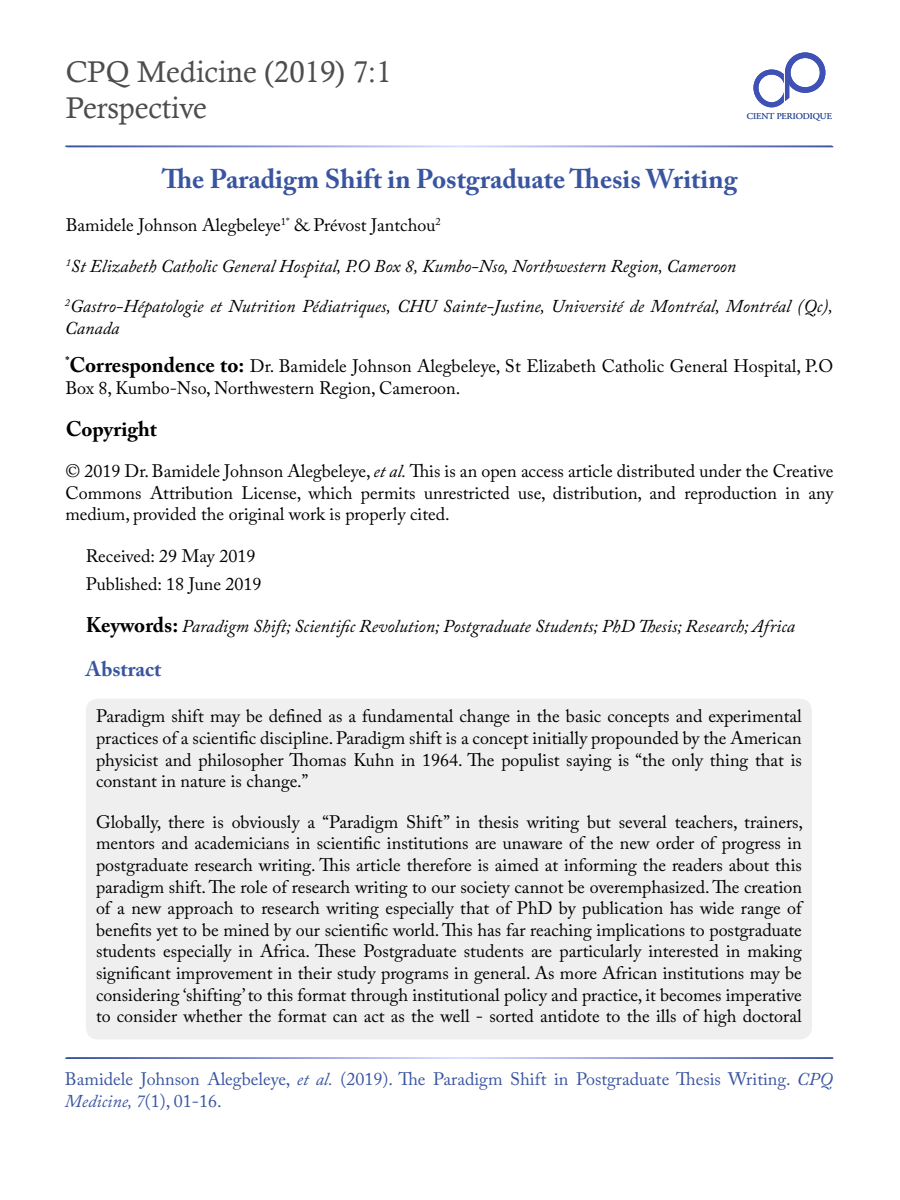
<style>
.page{position:relative;width:900px;height:1200px;background:#fff}
.page>*{position:absolute;margin:0;border:0;box-sizing:border-box;transform-origin:0 0}
.t1{font:30px/36px "Calisto";color:#4d4d4f}
.t2{font:700 27px "Adobe Caslon Pro";color:#3955a0}
.t3{font:700 21px "Adobe Caslon Pro";color:#000}
.t4{font:700 21px "Adobe Caslon Pro";color:#3955a0}
.t5{font:18px/21.6px "Adobe Caslon Pro";color:#000;text-align:justify}
.t6{font:italic 18px/21.6px "Adobe Caslon Pro";color:#000}
.t7{font:18px/21.6px "Adobe Caslon Pro";color:#3955a0}
.t8{font:9px "Adobe Garamond Pro";color:#3955a0}
.s1{font-weight:700;font-size:21px}
.s2{font-style:italic}
.s3{font-weight:700;font-style:normal;font-size:21px}
</style>
<div class="page">
<div style="left:86px;top:699px;width:726px;height:341px;background:#efeff0;border-radius:12px"></div>
<div style="left:753px;top:70px;width:37px;height:37px;border:5px solid #3f51b5;border-radius:50%"></div>
<svg style="left:784px;top:75px;width:6px;height:22px"></svg>
<hr style="left:785px;top:73px;width:4px;height:29px;background:#3f51b5">
<svg style="left:783px;top:97px;width:7px;height:6px"></svg>
<div style="left:785px;top:52px;width:40px;height:41px;border:6px solid #3f51b5;border-radius:50%"></div>
<h1 class="t1" style="left:66px;top:53px;width:328px">CPQ Medicine (2019) 7:1<br>Perspective</h1>
<p class="t8" style="left:747px;top:111px;width:86px">CIENT PERIODIQUE</p>
<h2 class="t2" style="left:162px;top:163px;width:577px">The Paradigm Shift in Postgraduate Thesis Writing</h2>
<p class="t5" style="left:66px;top:214px;width:377px">Bamidele Johnson Alegbeleye<sup>1*</sup> &amp; Prévost Jantchou<sup>2</sup></p>
<p class="t6" style="left:66px;top:255px;width:672px"><sup>1</sup>St Elizabeth Catholic General Hospital, P.O Box 8, Kumbo-Nso, Northwestern Region, Cameroon</p>
<p class="t6" style="left:65px;top:295px;width:770px"><sup>2</sup>Gastro-Hépatologie et Nutrition Pédiatriques, CHU Sainte-Justine, Université de Montréal, Montréal (Qc),<br>Canada</p>
<p class="t5" style="left:65px;top:355px;width:769px"><sup>*</sup><span class="s1">Correspondence to:</span> Dr. Bamidele Johnson Alegbeleye, St Elizabeth Catholic General Hospital, P.O<br>Box 8, Kumbo-Nso, Northwestern Region, Cameroon.</p>
<p class="t3" style="left:66px;top:417px;width:93px">Copyright</p>
<p class="t5" style="left:65px;top:460px;width:769px">© 2019 Dr. Bamidele Johnson Alegbeleye, <span class="s2">et al.</span> This is an open access article distributed under the Creative Commons Attribution License, which permits unrestricted use, distribution, and reproduction in any medium, provided the original work is properly cited.</p>
<p class="t5" style="left:86px;top:541px;width:177px;line-height:28.7px">Received: 29 May 2019<br>Published: 18 June 2019</p>
<p class="t6" style="left:86px;top:615px;width:711px"><span class="s3">Keywords:</span> Paradigm Shift; Scientific Revolution; Postgraduate Students; PhD Thesis; Research; Africa</p>
<p class="t4" style="left:86px;top:656px;width:77px">Abstract</p>
<p class="t5" style="left:96px;top:705px;width:707px">Paradigm shift may be defined as a fundamental change in the basic concepts and experimental practices of a scientific discipline. Paradigm shift is a concept initially propounded by the American physicist and philosopher Thomas Kuhn in 1964. The populist saying is “the only thing that is constant in nature is change.”</p>
<p class="t5" style="left:96px;top:811px;width:709px">Globally, there is obviously a “Paradigm Shift” in thesis writing but several teachers, trainers, mentors and academicians in scientific institutions are unaware of the new order of progress in postgraduate research writing. This article therefore is aimed at informing the readers about this paradigm shift. The role of research writing to our society cannot be overemphasized. The creation of a new approach to research writing especially that of PhD by publication has wide range of benefits yet to be mined by our scientific world. This has far reaching implications to postgraduate students especially in Africa. These Postgraduate students are particularly interested in making significant improvement in their study programs in general. As more African institutions may be considering ‘shifting’ to this format through institutional policy and practice, it becomes imperative to consider whether the format can act as the well - sorted antidote to the ills of high doctoral</p>
<p class="t7" style="left:65px;top:1068px;width:769px">Bamidele Johnson Alegbeleye, <span class="s2">et al.</span> (2019). The Paradigm Shift in Postgraduate Thesis Writing. <span class="s2">CPQ<br>Medicine, 7</span>(1), 01-16.</p>
</div>
